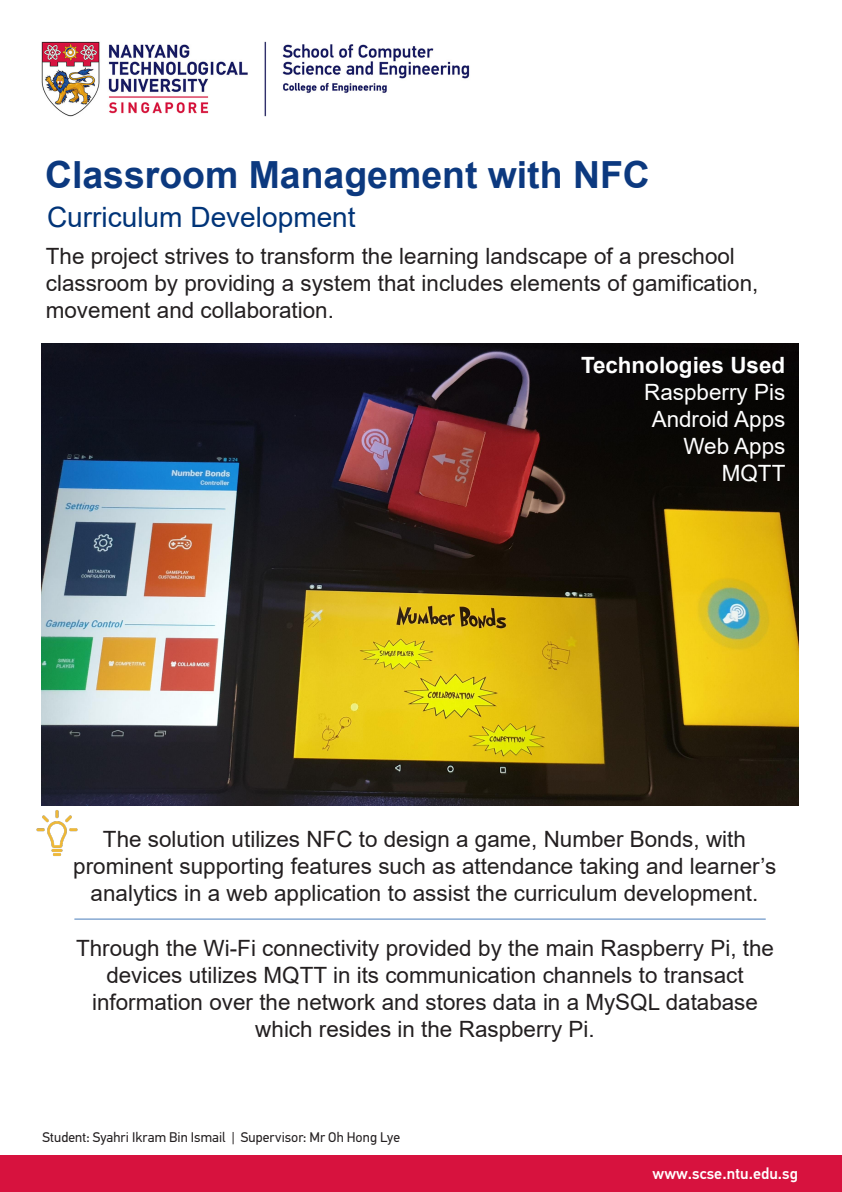
<style>
.page{position:relative;width:842px;height:1192px;background:#fff}
.page>*{position:absolute;margin:0;border:0;box-sizing:border-box;transform-origin:0 0}
.t1{font:700 37.4px "Arial";color:#0c397f}
.t2{font:28.05px "Arial";color:#003478}
.t3{font:22.45px/26.9px "Arial";color:#231f20;text-align:center}
.t4{font:22.45px/26.9px "Arial";color:#fff;text-align:right}
.t5{font:500 16px "PF Din Text Universal";color:#fff}
.bodytext3{font:14px "PF Din Text Universal";color:#231f20}
.s1{font-weight:700}
</style>
<div class="page">
<img style="left:41px;top:41px;width:429px;height:76px">
<div style="left:0;top:1155px;width:842px;height:37px;background:#d7123e"></div>
<img style="left:42px;top:343px;width:756px;height:462px">
<hr style="left:74px;top:919px;width:692px;height:1px;background:#4a7ebb">
<img style="left:36px;top:804px;width:51px;height:52px">
<p class="t1" style="left:45px;top:149px;width:606px">Classroom Management with NFC</p>
<p class="t2" style="left:47px;top:198px;width:310px">Curriculum Development</p>
<p class="t3" style="left:46px;top:243px;width:714px;text-align:left">The project strives to transform the learning landscape of a preschool classroom by providing a system that includes elements of gamification, movement and collaboration.</p>
<p class="t4" style="left:581px;top:351px;width:206px"><span class="s1">Technologies Used<br></span>Raspberry Pis<br>Android Apps<br>Web Apps<br>MQTT</p>
<p class="t3" style="left:73px;top:826px;width:704px">The solution utilizes NFC to design a game, Number Bonds, with prominent supporting features such as attendance taking and learner’s analytics in a web application to assist the curriculum development.</p>
<p class="t3" style="left:76px;top:935px;width:699px">Through the Wi-Fi connectivity provided by the main Raspberry Pi, the devices utilizes MQTT in its communication channels to transact information over the network and stores data in a MySQL database which resides in the Raspberry Pi.</p>
<p class="bodytext3" style="left:43px;top:1128px;width:359px">Student: Syahri Ikram Bin Ismail | Supervisor: Mr Oh Hong Lye</p>
<p class="t5" style="left:653px;top:1164px;width:147px">www.scse.ntu.edu.sg</p>
</div>
